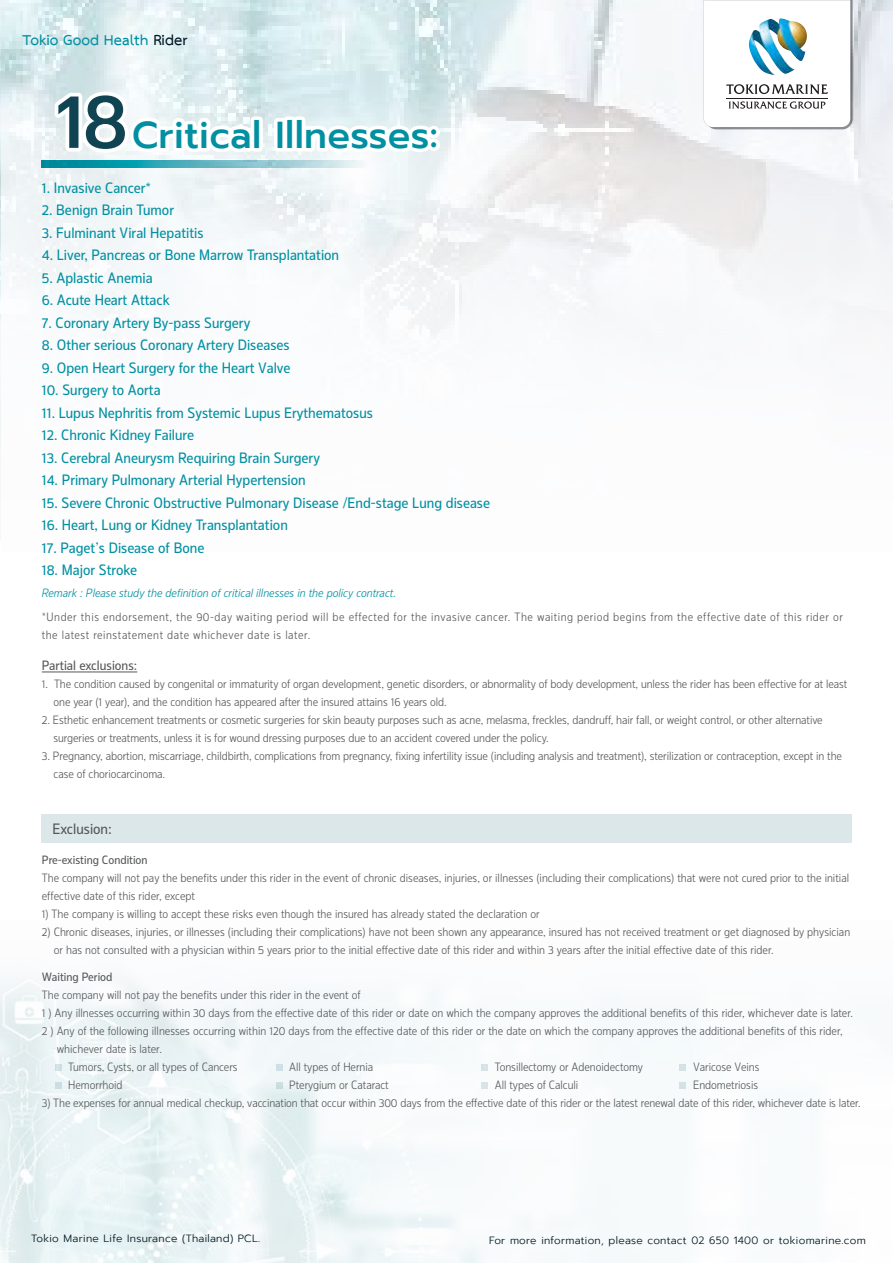
<style>
.page{position:relative;width:893px;height:1263px;background:#fff}
.page>*{position:absolute;margin:0;border:0;box-sizing:border-box;transform-origin:0 0}
.t1{font:500 37.35px "Prompt";letter-spacing:.01em;color:#0090a1}
.t2{font:700 21px "TH Sarabun New";color:#0090a1}
.t3{font:500 15px "Pracharath";color:#0090a1}
.t4{font:500 15px "Pracharath";color:#55585a}
.t5{font:500 13.5px "Pracharath";color:#55585a}
.t6{font:12px/18px "Pracharath";letter-spacing:-.005em;color:#55585a}
.t7{font:12px/18px "Pracharath";letter-spacing:.045em;color:#55585a}
.t8{font:italic 12px "Pracharath";color:#0090a1}
.t9{font:500 12px "Pracharath";color:#55585a}
.t10{font:300 10.5px "Prompt";letter-spacing:.03em;color:#061d25}
.s1{color:#001826}
.s2{font-size:73.5px;color:#104452}
</style>
<div class="page">
<img style="left:0;top:1033px;width:686px;height:229px">
<div style="left:0;top:920px;width:893px;height:113px;background:#fafcfd"></div>
<svg style="left:1px;top:0;width:891px;height:337px"></svg>
<svg style="left:51px;top:86px;width:206px;height:72px"></svg>
<svg style="left:299px;top:119px;width:148px;height:39px"></svg>
<svg style="left:42px;top:160px;width:324px;height:7px;background:#5fb6c2"></svg>
<hr style="left:42px;top:672px;width:95px;height:1px;background:#55585a">
<div style="left:42px;top:814px;width:810px;height:28px;background:#dce7ea"></div>
<svg style="left:276px;top:1064px;width:6px;height:6px"></svg>
<svg style="left:276px;top:1082px;width:6px;height:6px"></svg>
<svg style="left:55px;top:1064px;width:6px;height:6px"></svg>
<svg style="left:55px;top:1082px;width:6px;height:6px"></svg>
<svg style="left:481px;top:1064px;width:6px;height:6px"></svg>
<svg style="left:481px;top:1082px;width:6px;height:6px"></svg>
<svg style="left:679px;top:1064px;width:6px;height:6px"></svg>
<svg style="left:679px;top:1082px;width:6px;height:6px"></svg>
<svg style="left:704px;top:0;width:149px;height:129px"></svg>
<img style="left:749px;top:18px;width:59px;height:57px">
<h2 class="t2" style="left:22px;top:27px;width:167px">Tokio Good Health <span class="s1">Rider</span></h2>
<h1 class="t1" style="left:55px;top:108px;width:384px"><span class="s2">18</span> Critical Illnesses:</h1>
<p class="t3" style="left:42px;top:177px;width:111px">1. Invasive Cancer*</p>
<p class="t3" style="left:42px;top:200px;width:134px">2. Benign Brain Tumor</p>
<p class="t3" style="left:42px;top:222px;width:163px">3. Fulminant Viral Hepatitis</p>
<p class="t3" style="left:42px;top:245px;width:299px">4. Liver, Pancreas or Bone Marrow Transplantation</p>
<p class="t3" style="left:42px;top:267px;width:112px">5. Aplastic Anemia</p>
<p class="t3" style="left:42px;top:290px;width:130px">6. Acute Heart Attack</p>
<p class="t3" style="left:42px;top:312px;width:210px">7. Coronary Artery By-pass Surgery</p>
<p class="t3" style="left:42px;top:335px;width:249px">8. Other serious Coronary Artery Diseases</p>
<p class="t3" style="left:42px;top:357px;width:250px">9. Open Heart Surgery for the Heart Valve</p>
<p class="t3" style="left:42px;top:380px;width:120px">10. Surgery to Aorta</p>
<p class="t3" style="left:42px;top:402px;width:333px">11. Lupus Nephritis from Systemic Lupus Erythematosus</p>
<p class="t3" style="left:42px;top:425px;width:154px">12. Chronic Kidney Failure</p>
<p class="t3" style="left:42px;top:447px;width:280px">13. Cerebral Aneurysm Requiring Brain Surgery</p>
<p class="t3" style="left:42px;top:470px;width:265px">14. Primary Pulmonary Arterial Hypertension</p>
<p class="t3" style="left:42px;top:492px;width:450px">15. Severe Chronic Obstructive Pulmonary Disease /End-stage Lung disease</p>
<p class="t3" style="left:42px;top:515px;width:248px">16. Heart, Lung or Kidney Transplantation</p>
<p class="t3" style="left:42px;top:537px;width:164px">17. Paget’s Disease of Bone</p>
<p class="t3" style="left:42px;top:560px;width:97px">18. Major Stroke</p>
<p class="t8" style="left:42px;top:585px;width:356px">Remark : Please study the definition of critical illnesses in the policy contract.</p>
<p class="t7" style="left:42px;top:608px;width:803px">*Under this endorsement, the 90-day waiting period will be effected for the invasive cancer. The waiting period begins from the effective date of this rider or the latest reinstatement date whichever date is later.</p>
<p class="t5" style="left:42px;top:656px;width:97px">Partial exclusions:</p>
<p class="t6" style="left:54px;top:676px;width:795px;text-indent:-12px">1. The condition caused by congenital or immaturity of organ development, genetic disorders, or abnormality of body development, unless the rider has been effective for at least one year (1 year), and the condition has appeared after the insured attains 16 years old.</p>
<p class="t6" style="left:54px;top:712px;width:771px;text-indent:-12px">2. Esthetic enhancement treatments or cosmetic surgeries for skin beauty purposes such as acne, melasma, freckles, dandruff, hair fall, or weight control, or other alternative surgeries or treatments, unless it is for wound dressing purposes due to an accident covered under the policy.</p>
<p class="t6" style="left:54px;top:748px;width:790px;text-indent:-12px">3. Pregnancy, abortion, miscarriage, childbirth, complications from pregnancy, fixing infertility issue (including analysis and treatment), sterilization or contraception, except in the case of choriocarcinoma.</p>
<p class="t4" style="left:53px;top:819px;width:61px">Exclusion:</p>
<p class="t9" style="left:42px;top:852px;width:107px">Pre-existing Condition</p>
<p class="t6" style="left:42px;top:870px;width:809px">The company will not pay the benefits under this rider in the event of chronic diseases, injuries, or illnesses (including their complications) that were not cured prior to the initial effective date of this rider, except</p>
<p class="t6" style="left:42px;top:906px;width:499px">1) The company is willing to accept these risks even though the insured has already stated the declaration or</p>
<p class="t6" style="left:54px;top:924px;width:798px;text-indent:-12px">2) Chronic diseases, injuries, or illnesses (including their complications) have not been shown any appearance, insured has not received treatment or get diagnosed by physician or has not consulted with a physician within 5 years prior to the initial effective date of this rider and within 3 years after the initial effective date of this rider.</p>
<p class="t9" style="left:42px;top:969px;width:72px">Waiting Period</p>
<p class="t6" style="left:42px;top:987px;width:320px">The company will not pay the benefits under this rider in the event of</p>
<p class="t6" style="left:42px;top:1005px;width:813px">1 ) Any illnesses occurring within 30 days from the effective date of this rider or date on which the company approves the additional benefits of this rider, whichever date is later.</p>
<p class="t6" style="left:42px;top:1023px;width:802px">2 ) Any of the following illnesses occurring within 120 days from the effective date of this rider or the date on which the company approves the additional benefits of this rider,</p>
<p class="t6" style="left:57px;top:1041px;width:107px">whichever date is later.</p>
<p class="t6" style="left:68px;top:1058px;width:171px">Tumors, Cysts, or all types of Cancers<br>Hemorrhoid</p>
<p class="t6" style="left:495px;top:1058px;width:150px">Tonsillectomy or Adenoidectomy<br>All types of Calculi</p>
<p class="t6" style="left:693px;top:1058px;width:68px">Varicose Veins<br>Endometriosis</p>
<p class="t6" style="left:289px;top:1058px;width:101px">All types of Hernia<br>Pterygium or Cataract</p>
<p class="t6" style="left:42px;top:1095px;width:820px">3) The expenses for annual medical checkup, vaccination that occur within 300 days from the effective date of this rider or the latest renewal date of this rider, whichever date is later.</p>
<p class="t10" style="left:31px;top:1231px;width:230px">Tokio Marine Life Insurance (Thailand) PCL.</p>
<p class="t10" style="left:489px;top:1232px;width:378px">For more information, please contact 02 650 1400 or tokiomarine.com</p>
</div>
